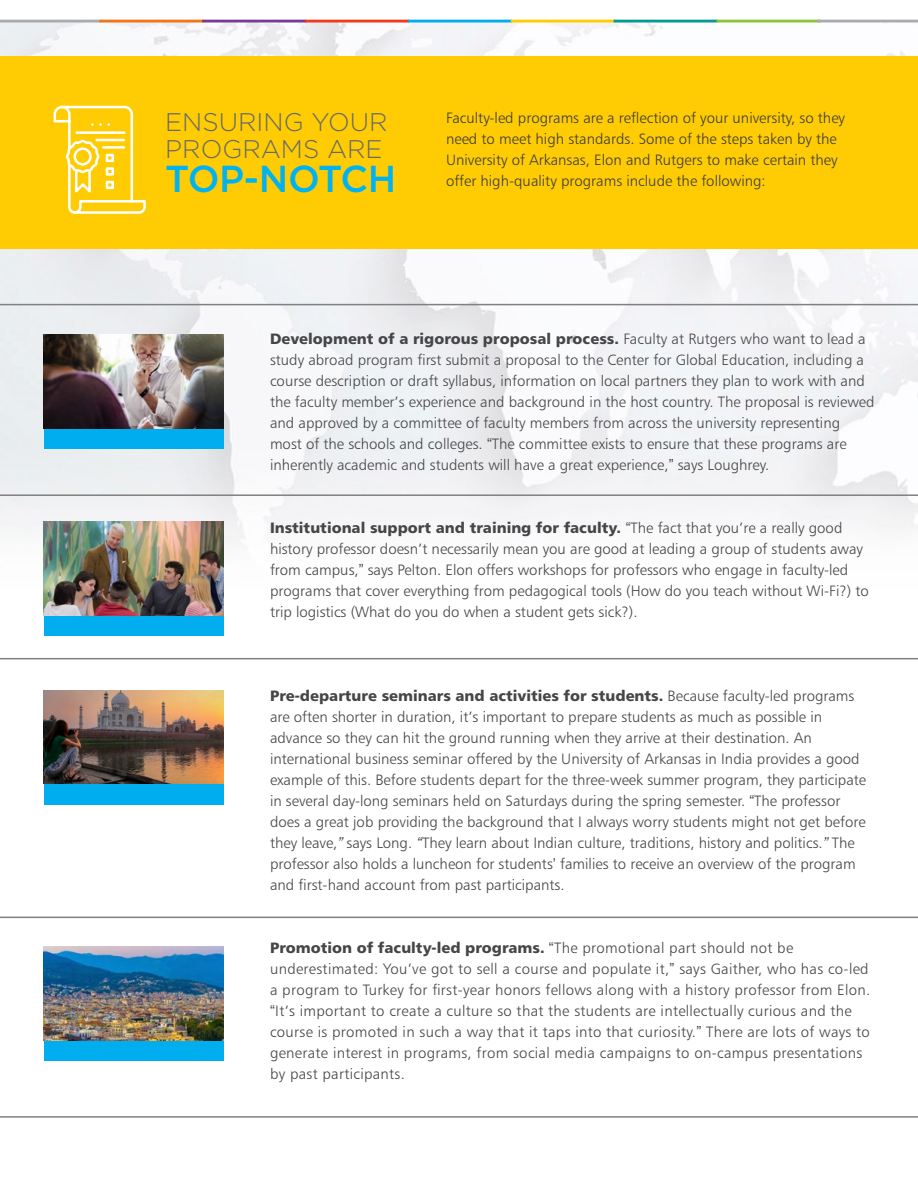
<style>
.page{position:relative;width:918px;height:1188px;background:#fff}
.page>*{position:absolute;margin:0;border:0;box-sizing:border-box;transform-origin:0 0}
.t1{font:500 37.5px "Gotham";letter-spacing:-.03em;color:#00b3f0}
.t2{font:300 25.5px/27px "Gotham";color:#67696b}
.t3{font:15px/21px "Humanist 777 BT Light B";color:#464547}
.t4{font:15px/21px "Humanist 777 BT Light B";letter-spacing:.02em;color:#464547}
.t5{font:15px "Humanist 777 BT Black B";color:#464547}
.t6{font:15px/21px "Humanist 777 BT Light B";color:#3d3c3e}
.s1{font-family:"Humanist 777 BT Light B"}
.s2{font-family:"Arial"}
.s3{font-family:"Arial";font-style:italic}
</style>
<div class="page">
<img style="left:0;top:22px;width:918px;height:566px">
<hr style="left:0;top:20px;width:101px;height:2px;background:#a9abae">
<hr style="left:99px;top:20px;width:104px;height:2px;background:#f17619">
<hr style="left:202px;top:20px;width:104px;height:2px;background:#7b3895">
<hr style="left:305px;top:20px;width:104px;height:2px;background:#ee3b1b">
<hr style="left:408px;top:20px;width:104px;height:2px;background:#02abee">
<hr style="left:511px;top:20px;width:104px;height:2px;background:#ffcc03">
<hr style="left:614px;top:20px;width:104px;height:2px;background:#039a93">
<hr style="left:716px;top:20px;width:105px;height:2px;background:#8ac539">
<hr style="left:817px;top:20px;width:101px;height:2px;background:#a9abae">
<div style="left:0;top:56px;width:918px;height:192px;background:#ffcc03"></div>
<svg style="left:54px;top:106px;width:92px;height:108px"></svg>
<div style="left:44px;top:334px;width:180px;height:115px;background:#00aeef"></div>
<hr style="left:0;top:494px;width:918px;height:2px;background:#808080">
<hr style="left:0;top:1116px;width:918px;height:2px;background:#808080">
<hr style="left:0;top:917px;width:918px;height:1px;background:#808080">
<hr style="left:0;top:658px;width:918px;height:1px;background:#808080">
<div style="left:44px;top:946px;width:180px;height:115px;background:#00aeef"></div>
<div style="left:44px;top:690px;width:180px;height:114px;background:#00aeef"></div>
<div style="left:44px;top:521px;width:180px;height:115px;background:#00aeef"></div>
<hr style="left:0;top:304px;width:918px;height:1px;background:#808080">
<img style="left:44px;top:521px;width:180px;height:94px">
<img style="left:44px;top:946px;width:180px;height:94px">
<img style="left:44px;top:690px;width:180px;height:94px">
<img style="left:44px;top:334px;width:180px;height:94px">
<h2 class="t2" style="left:165px;top:108px;width:224px">ENSURING YOUR<br>PROGRAMS ARE</h2>
<h1 class="t1" style="left:165px;top:155px;width:233px">TOP-NOTCH</h1>
<p class="t6" style="left:446px;top:107px;width:401px">Faculty-led programs are a reflection of your university, so they need to meet high standards. Some of the steps taken by the University of Arkansas, Elon and Rutgers to make certain they offer high-quality programs include the following:</p>
<p class="t5" style="left:270px;top:329px;width:597px">Development of a rigorous proposal process. <span class="s1">Faculty at Rutgers who want to lead a</span></p>
<p class="t3" style="left:270px;top:349px;width:606px">study abroad program first submit a proposal to the Center for Global Education, including a course description or draft syllabus, information on local partners they plan to work with and the faculty member’s experience and background in the host country. The proposal is reviewed and approved by a committee of faculty members from across the university representing most of the schools and colleges. <span class="s2">“</span>The committee exists to ensure that these programs are inherently academic and students will have a great experience,<span class="s2">”</span> says Loughrey.</p>
<p class="t5" style="left:270px;top:518px;width:574px">Institutional support and training for faculty. <span class="s2">“</span><span class="s1">The fact that you’re a really good</span></p>
<p class="t3" style="left:270px;top:538px;width:601px">history professor doesn’t necessarily mean you are good at leading a group of students away from campus,<span class="s2">”</span> says Pelton. Elon offers workshops for professors who engage in faculty-led programs that cover everything from pedagogical tools (How do you teach without Wi-Fi?) to trip logistics (What do you do when a student gets sick?).</p>
<p class="t5" style="left:270px;top:686px;width:586px">Pre-departure seminars and activities for students. <span class="s1">Because faculty-led programs</span></p>
<p class="t3" style="left:270px;top:706px;width:598px">are often shorter in duration, it’s important to prepare students as much as possible in advance so they can hit the ground running when they arrive at their destination. An international business seminar offered by the University of Arkansas in India provides a good example of this. Before students depart for the three-week summer program, they participate in several day-long seminars held on Saturdays during the spring semester. <span class="s2">“</span>The professor does a great job providing the background that I always worry students might not get before they leave,<span class="s3">”</span> says Long. <span class="s3">“</span>They learn about Indian culture, traditions, history and politics.<span class="s3">”</span> The professor also holds a luncheon for students<span class="s2">’</span> families to receive an overview of the program and first-hand account from past participants.</p>
<p class="t5" style="left:270px;top:938px;width:525px">Promotion of faculty-led programs. <span class="s2">“</span><span class="s1">The promotional part should not be</span></p>
<p class="t4" style="left:270px;top:958px;width:602px">underestimated: You’ve got to sell a course and populate it,<span class="s2">”</span> says Gaither, who has co-led a program to Turkey for first-year honors fellows along with a history professor from Elon. <span class="s2">“</span>It’s important to create a culture so that the students are intellectually curious and the course is promoted in such a way that it taps into that curiosity.<span class="s2">”</span> There are lots of ways to generate interest in programs, from social media campaigns to on-campus presentations by past participants.</p>
</div>
